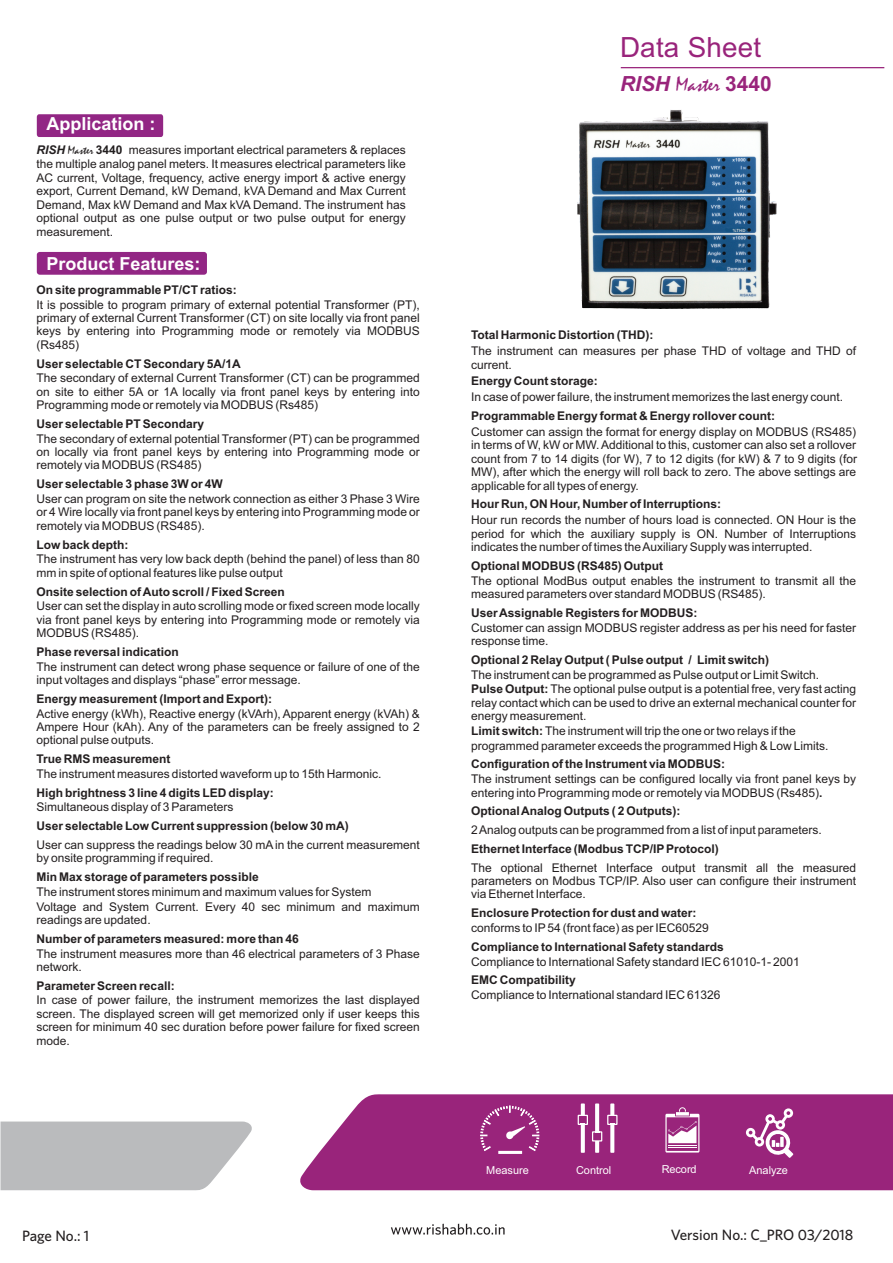
<style>
.page{position:relative;width:893px;height:1263px;background:#fff}
.page>*{position:absolute;margin:0;border:0;box-sizing:border-box;transform-origin:0 0}
.t1{font:27.9px "Arial";letter-spacing:.01em;color:#99247b}
.t2{font:20.85px "Mistral";color:#99247b}
.t3{font:700 18px "Arial";color:#fff}
.t4{font:500 15px "Whitney";color:#231f20}
.t5{font:12px/13.4px "Arial";color:#231f20}
.t6{font:700 12px "Arial";color:#231f20}
.t7{font:10.95px "Arial";color:#fff}
.t8{font:700 4.35px "Arial";color:#d1d2d4}
.s1{font-weight:700;font-style:italic}
.s2{font-family:"Mistral"}
.s3{font-weight:700}
.s4{font-family:"Arial";font-weight:700;font-style:italic}
.s5{font-family:"Arial";font-weight:700}
</style>
<div class="page">
<div style="left:37px;top:252px;width:170px;height:23px;background:#922684;border-radius:3px"></div>
<div style="left:37px;top:114px;width:126px;height:23px;background:#922684;border-radius:3px"></div>
<hr style="left:621px;top:67px;width:263px;height:1px;background:#99247b">
<svg style="left:300px;top:1094px;width:593px;height:96px;background:#9f3183"></svg>
<svg style="left:1px;top:1121px;width:251px;height:70px;background:#c0c1c3"></svg>
<svg style="left:665px;top:1107px;width:34px;height:45px"></svg>
<svg style="left:746px;top:1108px;width:47px;height:50px"></svg>
<svg style="left:578px;top:1103px;width:39px;height:50px"></svg>
<hr style="left:498px;top:1151px;width:24px;height:3px;background:#fff">
<svg style="left:480px;top:1106px;width:59px;height:45px;background:#a6408c"></svg>
<svg style="left:391px;top:1224px;width:114px;height:11px"></svg>
<img style="left:578px;top:110px;width:198px;height:199px">
<h3 class="t3" style="left:47px;top:117px;width:111px">Application :</h3>
<p class="t5" style="left:37px;top:143px;width:371px;line-height:14.7px"><span class="s1">RISH</span> <span class="s2">Master</span> <span class="s3">3440</span> measures important electrical parameters &amp; replaces the multiple analog panel meters. It measures electrical parameters like</p>
<p class="t5" style="left:37px;top:172px;width:371px;text-align:justify">AC current, Voltage, frequency, active energy import &amp; active energy export, Current Demand, kW Demand, kVA Demand and Max Current Demand, Max kW Demand and Max kVA Demand. The instrument has optional output as one pulse output or two pulse output for energy measurement.</p>
<h3 class="t3" style="left:47px;top:257px;width:156px">Product Features:</h3>
<p class="t6" style="left:37px;top:285px;width:202px">On site programmable PT/CT ratios:</p>
<p class="t5" style="left:37px;top:299px;width:385px;text-align:justify">It is possible to program primary of external potential Transformer (PT), primary of external Current Transformer (CT) on site locally via front panel keys by entering into Programming mode or remotely via MODBUS (Rs485)</p>
<p class="t6" style="left:37px;top:359px;width:206px">User selectable CT Secondary 5A/1A</p>
<p class="t5" style="left:37px;top:373px;width:385px;text-align:justify">The secondary of external Current Transformer (CT) can be programmed on site to either 5A or 1A locally via front panel keys by entering into Programming mode or remotely via MODBUS (Rs485)</p>
<p class="t6" style="left:37px;top:419px;width:169px">User selectable PT Secondary</p>
<p class="t5" style="left:37px;top:433px;width:385px;text-align:justify">The secondary of external potential Transformer (PT) can be programmed on locally via front panel keys by entering into Programming mode or remotely via MODBUS (RS485)</p>
<p class="t6" style="left:37px;top:479px;width:188px">User selectable 3 phase 3W or 4W</p>
<p class="t5" style="left:37px;top:493px;width:385px;text-align:justify">User can program on site the network connection as either 3 Phase 3 Wire or 4 Wire locally via front panel keys by entering into Programming mode or remotely via MODBUS (RS485).</p>
<p class="t6" style="left:37px;top:540px;width:94px">Low back depth:</p>
<p class="t5" style="left:37px;top:553px;width:385px">The instrument has very low back depth (behind the panel) of less than 80 mm in spite of optional features like pulse output</p>
<p class="t6" style="left:37px;top:587px;width:250px">Onsite selection of Auto scroll / Fixed Screen</p>
<p class="t5" style="left:37px;top:600px;width:385px;text-align:justify">User can set the display in auto scrolling mode or fixed screen mode locally via front panel keys by entering into Programming mode or remotely via MODBUS (RS485).</p>
<p class="t6" style="left:37px;top:647px;width:144px">Phase reversal indication</p>
<p class="t5" style="left:37px;top:661px;width:385px">The instrument can detect wrong phase sequence or failure of one of the input voltages and displays “phase” error message.</p>
<p class="t6" style="left:37px;top:694px;width:237px">Energy measurement (Import and Export):</p>
<p class="t5" style="left:37px;top:708px;width:385px;text-align:justify">Active energy (kWh), Reactive energy (kVArh), Apparent energy (kVAh) &amp; Ampere Hour (kAh). Any of the parameters can be freely assigned to 2 optional pulse outputs.</p>
<p class="t6" style="left:37px;top:754px;width:136px">True RMS measurement</p>
<p class="t5" style="left:37px;top:768px;width:346px">The instrument measures distorted waveform up to 15th Harmonic.</p>
<p class="t6" style="left:37px;top:788px;width:239px">High brightness 3 line 4 digits LED display:</p>
<p class="t5" style="left:37px;top:801px;width:198px">Simultaneous display of 3 Parameters</p>
<p class="t6" style="left:37px;top:821px;width:314px">User selectable Low Current suppression (below 30 mA)</p>
<p class="t5" style="left:37px;top:839px;width:385px">User can suppress the readings below 30 mA in the current measurement by onsite programming if required.</p>
<p class="t6" style="left:37px;top:872px;width:224px">Min Max storage of parameters possible</p>
<p class="t5" style="left:37px;top:885px;width:385px;line-height:14.7px">The instrument stores minimum and maximum values for System<br>Voltage and System Current. Every 40 sec minimum and maximum</p>
<p class="t5" style="left:37px;top:914px;width:116px">readings are updated.</p>
<p class="t6" style="left:37px;top:934px;width:264px">Number of parameters measured: more than 46</p>
<p class="t5" style="left:37px;top:948px;width:385px">The instrument measures more than 46 electrical parameters of 3 Phase network.</p>
<p class="t6" style="left:37px;top:981px;width:140px">Parameter Screen recall:</p>
<p class="t5" style="left:37px;top:995px;width:385px;text-align:justify">In case of power failure, the instrument memorizes the last displayed screen. The displayed screen will get memorized only if user keeps this screen for minimum 40 sec duration before power failure for fixed screen mode.</p>
<h1 class="t1" style="left:620px;top:36px;width:143px">Data Sheet</h1>
<h2 class="t2" style="left:620px;top:77px;width:153px"><span class="s4">RISH</span> Master <span class="s5">3440</span></h2>
<p class="t8" style="left:733px;top:228px;width:14px">%THD</p>
<p class="t6" style="left:471px;top:331px;width:184px">Total Harmonic Distortion (THD):</p>
<p class="t5" style="left:471px;top:346px;width:387px">The instrument can measures per phase THD of voltage and THD of current.</p>
<p class="t6" style="left:471px;top:376px;width:128px">Energy Count storage:</p>
<p class="t5" style="left:471px;top:391px;width:374px">In case of power failure, the instrument memorizes the last energy count.</p>
<p class="t6" style="left:471px;top:411px;width:306px">Programmable Energy format &amp; Energy rollover count:</p>
<p class="t5" style="left:471px;top:426px;width:388px;text-align:justify">Customer can assign the format for energy display on MODBUS (RS485) in terms of W, kW or MW. Additional to this, customer can also set a rollover count from 7 to 14 digits (for W), 7 to 12 digits (for kW) &amp; 7 to 9 digits (for MW), after which the energy will roll back to zero. The above settings are applicable for all types of energy.</p>
<p class="t6" style="left:471px;top:500px;width:251px">Hour Run, ON Hour, Number of Interruptions:</p>
<p class="t5" style="left:471px;top:515px;width:387px;text-align:justify">Hour run records the number of hours load is connected. ON Hour is the period for which the auxiliary supply is ON. Number of Interruptions indicates the number of times the Auxiliary Supply was interrupted.</p>
<p class="t6" style="left:471px;top:561px;width:194px">Optional MODBUS (RS485) Output</p>
<p class="t5" style="left:471px;top:575px;width:387px">The optional ModBus output enables the instrument to transmit all the measured parameters over standard MODBUS (RS485).</p>
<p class="t6" style="left:471px;top:608px;width:228px">User Assignable Registers for MODBUS:</p>
<p class="t5" style="left:471px;top:622px;width:387px">Customer can assign MODBUS register address as per his need for faster response time.</p>
<p class="t6" style="left:471px;top:655px;width:300px">Optional 2 Relay Output ( Pulse output / Limit switch)</p>
<p class="t5" style="left:471px;top:668px;width:387px;line-height:14.7px">The instrument can be programmed as Pulse output or Limit Switch.<br><span class="s3">Pulse Output:</span> The optional pulse output is a potential free, very fast acting</p>
<p class="t5" style="left:471px;top:697px;width:387px">relay contact which can be used to drive an external mechanical counter for energy measurement.</p>
<p class="t5" style="left:471px;top:724px;width:359px;line-height:14.7px"><span class="s3">Limit switch:</span> The instrument will trip the one or two relays if the programmed parameter exceeds the programmed High &amp; Low Limits.</p>
<p class="t6" style="left:471px;top:760px;width:255px">Configuration of the Instrument via MODBUS:</p>
<p class="t5" style="left:471px;top:773px;width:387px">The instrument settings can be configured locally via front panel keys by entering into Programming mode or remotely via MODBUS (Rs485)<span class="s3">.</span></p>
<p class="t6" style="left:471px;top:807px;width:211px">Optional Analog Outputs ( 2 Outputs):</p>
<p class="t5" style="left:471px;top:824px;width:352px">2 Analog outputs can be programmed from a list of input parameters.</p>
<p class="t6" style="left:471px;top:844px;width:249px">Ethernet Interface (Modbus TCP/IPProtocol)</p>
<p class="t5" style="left:471px;top:862px;width:387px;text-align:justify">The optional Ethernet Interface output transmit all the measured parameters on Modbus TCP/IP. Also user can configure their instrument via Ethernet Interface.</p>
<p class="t6" style="left:471px;top:908px;width:227px">Enclosure Protection for dust and water:</p>
<p class="t5" style="left:471px;top:922px;width:239px">conforms to IP54 (front face) as per IEC60529</p>
<p class="t6" style="left:471px;top:942px;width:254px">Compliance to International Safety standards</p>
<p class="t5" style="left:471px;top:956px;width:330px">Compliance to International Safety standard IEC 61010-1- 2001</p>
<p class="t6" style="left:471px;top:975px;width:106px">EMC Compatibility</p>
<p class="t5" style="left:471px;top:989px;width:251px">Compliance to International standard IEC 61326</p>
<p class="t7" style="left:486px;top:1165px;width:44px">Measure</p>
<p class="t7" style="left:576px;top:1165px;width:37px">Control</p>
<p class="t7" style="left:662px;top:1165px;width:36px">Record</p>
<p class="t7" style="left:749px;top:1165px;width:40px">Analyze</p>
<p class="t4" style="left:22px;top:1230px;width:69px">Page No.: 1</p>
<p class="t4" style="left:671px;top:1229px;width:184px">Version No.: C_PRO 03/2018</p>
</div>
